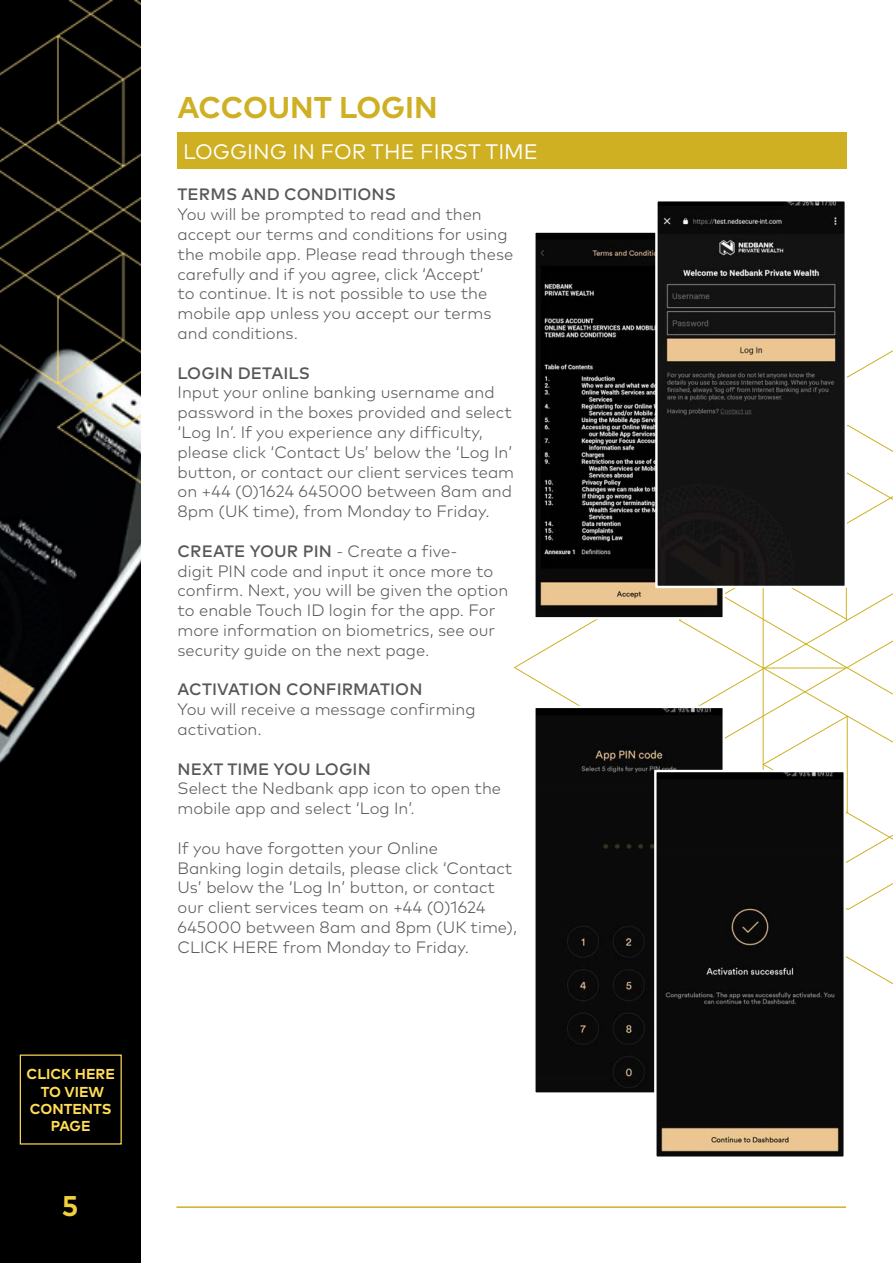
<style>
.page{position:relative;width:893px;height:1263px;background:#fff}
.page>*{position:absolute;margin:0;border:0;box-sizing:border-box;transform-origin:0 0}
.t1{font:700 30px "Mark OT";color:#cfb023}
.t2{font:700 28.5px "Mark OT";color:#f2d13d}
.t3{font:21px "Mark OT";color:#fff}
.t4{font:300 16.5px/19.8px "Mark OT";color:#57585a}
.t5{font:500 16.5px "Mark OT";letter-spacing:.005em;color:#57585a}
.t6{font:700 14.4px "Mark OT";color:#ffdd54}
.s1{font-weight:500}
</style>
<div class="page">
<div style="left:0;top:0;width:140px;height:1263px;background:#000"></div>
<img style="left:0;top:0;width:140px;height:763px">
<hr style="left:176px;top:1206px;width:670px;height:2px;background:#cfb023">
<svg style="left:514px;top:350px;width:379px;height:635px"></svg>
<div style="left:178px;top:133px;width:669px;height:36px;background:#cfb023"></div>
<img style="left:536px;top:233px;width:186px;height:383px">
<div style="left:533px;top:230px;width:192px;height:389px;border:2px solid #fff"></div>
<div style="left:536px;top:709px;width:186px;height:383px;background:#0a0a0a"></div>
<div style="left:533px;top:706px;width:192px;height:389px;border:2px solid #fff"></div>
<img style="left:658px;top:202px;width:186px;height:383px">
<div style="left:655px;top:199px;width:192px;height:389px;border:2px solid #fff"></div>
<img style="left:657px;top:773px;width:186px;height:383px">
<div style="left:654px;top:770px;width:192px;height:389px;border:2px solid #fff"></div>
<p class="t6" style="left:26px;top:1065px;width:90px">CLICK HERE</p>
<p class="t6" style="left:41px;top:1082px;width:65px">TO VIEW</p>
<p class="t6" style="left:30px;top:1099px;width:83px">CONTENTS</p>
<p class="t6" style="left:51px;top:1117px;width:41px">PAGE</p>
<p class="t2" style="left:62px;top:1187px;width:18px">5</p>
<p class="t1" style="left:178px;top:88px;width:262px">ACCOUNT LOGIN</p>
<p class="t3" style="left:183px;top:139px;width:356px">LOGGING IN FOR THE FIRST TIME</p>
<p class="t5" style="left:178px;top:184px;width:220px">TERMS AND CONDITIONS</p>
<p class="t4" style="left:178px;top:204px;width:337px">You will be prompted to read and then accept our terms and conditions for using the mobile app. Please read through these carefully and if you agree, click ‘Accept’<br>to continue. It is not possible to use the mobile app unless you accept our terms and conditions.</p>
<p class="t5" style="left:178px;top:362px;width:134px">LOGIN DETAILS</p>
<p class="t4" style="left:178px;top:383px;width:338px">Input your online banking username and password in the boxes provided and select ‘Log In’. If you experience any difficulty, please click ‘Contact Us’ below the ‘Log In’ button, or contact our client services team on +44 (0)1624 645000 between 8am and 8pm (UK time), from Monday to Friday.</p>
<p class="t4" style="left:178px;top:541px;width:332px"><span class="s1">CREATE YOUR PIN</span> - Create a five-<br>digit PIN code and input it once more to confirm. Next, you will be given the option to enable Touch ID login for the app. For more information on biometrics, see our security guide on the next page.</p>
<p class="t5" style="left:178px;top:679px;width:246px">ACTIVATION CONFIRMATION</p>
<p class="t4" style="left:178px;top:699px;width:300px">You will receive a message confirming activation.</p>
<p class="t5" style="left:178px;top:758px;width:195px">NEXT TIME YOU LOGIN</p>
<p class="t4" style="left:178px;top:779px;width:325px">Select the Nedbank app icon to open the mobile app and select ‘Log In’.</p>
<p class="t4" style="left:178px;top:838px;width:262px">If you have forgotten your Online</p>
<p class="t4" style="left:178px;top:858px;width:336px">Banking login details, please click ‘Contact<br>Us’ below the ‘Log In’ button, or contact</p>
<p class="t4" style="left:178px;top:897px;width:310px">our client services team on +44 (0)1624</p>
<p class="t4" style="left:178px;top:917px;width:341px">645000 between 8am and 8pm (UK time),</p>
<p class="t4" style="left:178px;top:937px;width:293px">CLICK HERE from Monday to Friday.</p>
</div>
